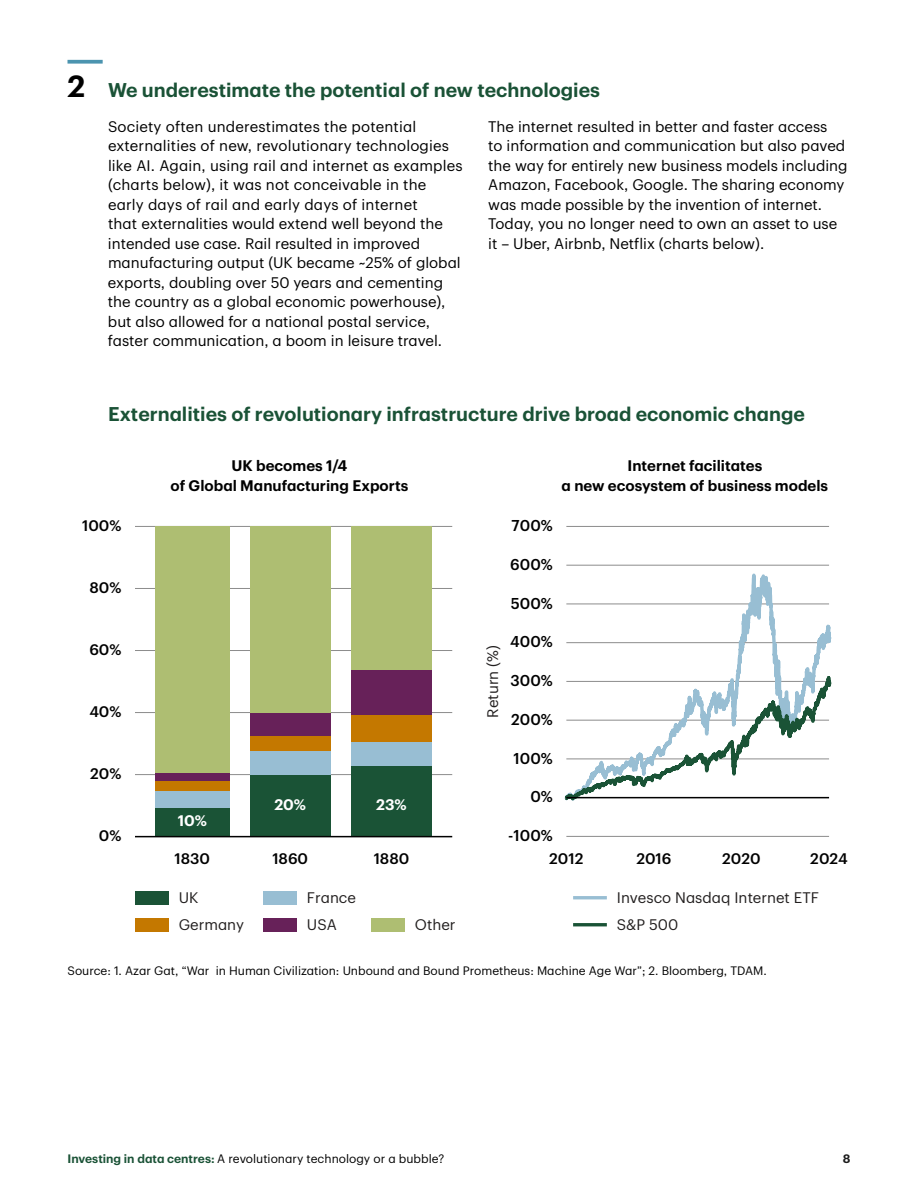
<style>
.page{position:relative;width:918px;height:1188px;background:#fff}
.page>*{position:absolute;margin:0;border:0;box-sizing:border-box;transform-origin:0 0}
.t1{font:600 19.5px "TD Graphik";color:#1a5236}
.t2{font:500 15.45px "TD Graphik";letter-spacing:.005em;color:#000}
.t3{font:15px/19.5px "TD Graphik";color:#000}
.t4{font:600 15px/19.5px "TD Graphik";color:#000;text-align:center}
.t5{font:15px/27px "TD Graphik";color:#221f1f}
.t6{font:500 15px "TD Graphik";color:#000}
.t7{font:500 15px "TD Graphik";color:#010101}
.t8{font:600 15px "TD Graphik";color:#fff}
.t9{font:12px "TD Graphik";color:#000}
.t10{font:600 12px "TD Graphik";color:#1c1c1c}
.s1{font-size:30px;color:#000}
.s2{font-weight:600;color:#1a5236}
</style>
<div class="page">
<svg style="left:68px;top:60px;width:35px;height:4px"></svg>
<hr style="left:135px;top:650px;width:317px;height:1px;background:#8c8c8c">
<hr style="left:135px;top:588px;width:317px;height:1px;background:#8c8c8c">
<hr style="left:135px;top:526px;width:317px;height:1px;background:#8c8c8c">
<hr style="left:135px;top:712px;width:317px;height:1px;background:#8c8c8c">
<hr style="left:135px;top:774px;width:317px;height:1px;background:#8c8c8c">
<div style="left:135px;top:891px;width:34px;height:13px;background:#1a5336"></div>
<div style="left:263px;top:891px;width:34px;height:13px;background:#98bed3"></div>
<div style="left:371px;top:918px;width:34px;height:14px;background:#aebe72"></div>
<div style="left:135px;top:918px;width:34px;height:14px;background:#c47800"></div>
<div style="left:263px;top:918px;width:34px;height:14px;background:#672159"></div>
<div style="left:250px;top:775px;width:81px;height:62px;background:#1a5336"></div>
<div style="left:351px;top:766px;width:81px;height:71px;background:#1a5336"></div>
<div style="left:155px;top:807px;width:75px;height:30px;background:#1a5336"></div>
<div style="left:155px;top:791px;width:75px;height:16px;background:#98bed3"></div>
<div style="left:250px;top:750px;width:81px;height:25px;background:#98bed3"></div>
<div style="left:351px;top:741px;width:81px;height:25px;background:#98bed3"></div>
<div style="left:351px;top:715px;width:81px;height:26px;background:#c47800"></div>
<div style="left:250px;top:735px;width:81px;height:15px;background:#c47800"></div>
<div style="left:155px;top:780px;width:75px;height:11px;background:#c47800"></div>
<div style="left:155px;top:773px;width:75px;height:7px;background:#672159"></div>
<div style="left:351px;top:670px;width:81px;height:45px;background:#672159"></div>
<div style="left:250px;top:713px;width:81px;height:22px;background:#672159"></div>
<div style="left:351px;top:526px;width:81px;height:144px;background:#aebe72"></div>
<div style="left:250px;top:526px;width:81px;height:187px;background:#aebe72"></div>
<div style="left:155px;top:526px;width:75px;height:247px;background:#aebe72"></div>
<hr style="left:135px;top:836px;width:317px;height:1px;background:#010101">
<svg style="left:564px;top:526px;width:268px;height:401px"></svg>
<hr style="left:566px;top:797px;width:263px;height:1px;background:#010101">
<hr style="left:573px;top:896px;width:34px;height:3px;background:#98bed3">
<hr style="left:573px;top:923px;width:34px;height:3px;background:#1a5336">
<h3 class="t1" style="left:68px;top:75px;width:534px"><span class="s1">2</span> We underestimate the potential of new technologies</h3>
<p class="t3" style="left:108px;top:116px;width:356px">Society often underestimates the potential externalities of new, revolutionary technologies like AI. Again, using rail and internet as examples (charts below), it was not conceivable in the early days of rail and early days of internet<br>that externalities would extend well beyond the intended use case. Rail resulted in improved manufacturing output (UK became ~25% of global exports, doubling over 50 years and cementing the country as a global economic powerhouse), but also allowed for a national postal service, faster communication, a boom in leisure travel.</p>
<p class="t3" style="left:488px;top:116px;width:361px">The internet resulted in better and faster access<br>to information and communication but also paved the way for entirely new business models including Amazon, Facebook, Google. The sharing economy was made possible by the invention of internet.<br>Today, you no longer need to own an asset to use it – Uber, Airbnb, Netflix (charts below).</p>
<h4 class="t1" style="left:108px;top:399px;width:698px">Externalities of revolutionary infrastructure drive broad economic change</h4>
<p class="t4" style="left:171px;top:455px;width:239px">UK becomes 1/4<br>of Global Manufacturing Exports</p>
<p class="t4" style="left:562px;top:455px;width:268px">Internet facilitates<br>a new ecosystem of business models</p>
<p class="t6" style="left:82px;top:514px;width:41px">100%</p>
<p class="t6" style="left:90px;top:576px;width:33px">80%</p>
<p class="t6" style="left:89px;top:638px;width:34px">60%</p>
<p class="t6" style="left:89px;top:700px;width:34px">40%</p>
<p class="t6" style="left:90px;top:762px;width:33px">20%</p>
<p class="t6" style="left:99px;top:824px;width:24px">0%</p>
<p class="t8" style="left:178px;top:810px;width:31px">10%</p>
<p class="t8" style="left:274px;top:793px;width:33px">20%</p>
<p class="t8" style="left:376px;top:793px;width:32px">23%</p>
<p class="t7" style="left:175px;top:847px;width:37px">1830</p>
<p class="t7" style="left:272px;top:847px;width:37px">1860</p>
<p class="t7" style="left:374px;top:847px;width:37px">1880</p>
<p class="t5" style="left:179px;top:883px;width:21px">UK</p>
<p class="t5" style="left:307px;top:883px;width:51px">France</p>
<p class="t5" style="left:179px;top:910px;width:67px">Germany</p>
<p class="t5" style="left:307px;top:910px;width:31px">USA</p>
<p class="t5" style="left:415px;top:910px;width:42px">Other</p>
<p class="t2" style="left:512px;top:514px;width:43px">700%</p>
<p class="t2" style="left:510px;top:553px;width:44px">600%</p>
<p class="t2" style="left:511px;top:591px;width:44px">500%</p>
<p class="t5" style="left:478px;top:718px;width:74px;rotate:-90deg">Return (%)</p>
<p class="t2" style="left:510px;top:630px;width:44px">400%</p>
<p class="t2" style="left:510px;top:669px;width:44px">300%</p>
<p class="t2" style="left:511px;top:708px;width:43px">200%</p>
<p class="t2" style="left:514px;top:746px;width:41px">100%</p>
<p class="t2" style="left:530px;top:785px;width:24px">0%</p>
<p class="t2" style="left:508px;top:824px;width:46px">-100%</p>
<p class="t6" style="left:549px;top:847px;width:36px">2012</p>
<p class="t6" style="left:636px;top:847px;width:37px">2016</p>
<p class="t6" style="left:722px;top:847px;width:40px">2020</p>
<p class="t6" style="left:810px;top:847px;width:39px">2024</p>
<p class="t5" style="left:617px;top:883px;width:204px">Invesco Nasdaq Internet ETF<br>S&amp;P 500</p>
<p class="t9" style="left:67px;top:962px;width:701px">Source: 1. Azar Gat, “War in Human Civilization: Unbound and Bound Prometheus: Machine Age War”; 2. Bloomberg, TDAM.</p>
<p class="t9" style="left:68px;top:1150px;width:378px"><span class="s2">Investing in data centres:</span> A revolutionary technology or a bubble?</p>
<p class="t10" style="left:843px;top:1150px;width:9px">8</p>
</div>
